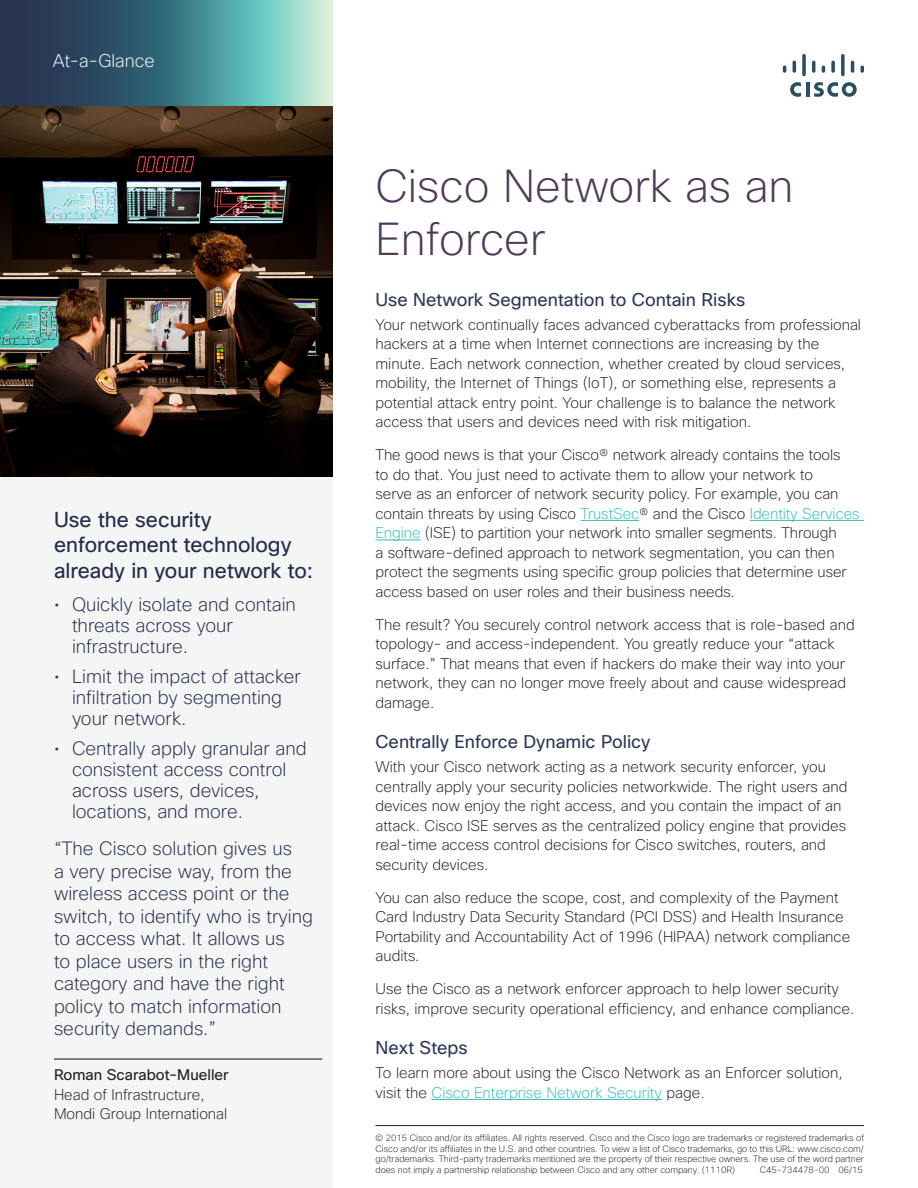
<style>
.page{position:relative;width:918px;height:1188px;background:#fff}
.page>*{position:absolute;margin:0;border:0;box-sizing:border-box;transform-origin:0 0}
.Head_4{font:200 45px/52.5px "Cisco Sans";color:#513a58}
.side_bar_head{font:21px/25.5px "Cisco Sans";color:#26294a}
.Intro_2{font:200 18.75px/22.5px "Cisco Sans";color:#26294a}
.Subhead_1{font:18px "Cisco Sans";color:#2e385c}
.Diagram_title{font:200 18px "Cisco Sans";color:#fff}
.Body_1{font:200 15px/19.5px "Cisco Sans";color:#231f20}
.Diagram_title-2{font:200 15px/19.5px "Cisco Sans";color:#231f20}
.t1{font:200 9px/10.5px "Cisco Sans";letter-spacing:-.005em;color:#231f20;text-align:justify}
.s1{font-weight:400}
.s2{color:#33bdbd}
</style>
<div class="page">
<div style="left:0;top:106px;width:333px;height:1082px;background:#f4f5f5"></div>
<svg style="left:0;top:0;width:333px;height:106px;background:#4e7f8a"></svg>
<hr style="left:581px;top:520px;width:58px;height:1px;background:#33bdbd">
<hr style="left:750px;top:520px;width:114px;height:1px;background:#33bdbd">
<hr style="left:376px;top:540px;width:45px;height:1px;background:#33bdbd">
<hr style="left:432px;top:1099px;width:230px;height:1px;background:#33bdbd">
<hr style="left:806px;top:82px;width:3px;height:15px;background:#294f61">
<svg style="left:790px;top:82px;width:11px;height:15px"></svg>
<svg style="left:814px;top:82px;width:43px;height:15px"></svg>
<svg style="left:783px;top:66px;width:3px;height:7px"></svg>
<svg style="left:793px;top:61px;width:3px;height:12px"></svg>
<svg style="left:802px;top:54px;width:4px;height:22px"></svg>
<svg style="left:812px;top:61px;width:3px;height:12px"></svg>
<svg style="left:822px;top:66px;width:3px;height:7px"></svg>
<svg style="left:831px;top:61px;width:4px;height:12px"></svg>
<svg style="left:841px;top:54px;width:4px;height:22px"></svg>
<svg style="left:851px;top:61px;width:3px;height:12px"></svg>
<svg style="left:860px;top:66px;width:4px;height:7px"></svg>
<img style="left:0;top:106px;width:333px;height:371px">
<hr style="left:54px;top:1059px;width:268px;height:1px;background:#231f20">
<hr style="left:376px;top:1125px;width:488px;height:1px;background:#231f20">
<p class="Diagram_title" style="left:53px;top:50px;width:103px">At-a-Glance</p>
<p class="side_bar_head" style="left:54px;top:507px;width:261px">Use the security enforcement technology already in your network to:</p>
<p class="Intro_2" style="left:72px;top:594px;width:225px;line-height:21px;text-indent:-18px">• Quickly isolate and contain threats across your infrastructure.</p>
<p class="Intro_2" style="left:72px;top:666px;width:230px;line-height:21px;text-indent:-18px">• Limit the impact of attacker infiltration by segmenting your network.</p>
<p class="Intro_2" style="left:72px;top:738px;width:236px;line-height:21px;text-indent:-18px">• Centrally apply granular and consistent access control across users, devices, locations, and more.</p>
<p class="Intro_2" style="left:54px;top:837px;width:260px">“The Cisco solution gives us<br>a very precise way, from the wireless access point or the switch, to identify who is trying to access what. It allows us<br>to place users in the right category and have the right policy to match information security demands.”</p>
<p class="Diagram_title-2" style="left:54px;top:1065px;width:176px"><span class="s1">Roman Scarabot-Mueller<br></span>Head of Infrastructure,<br>Mondi Group International</p>
<p class="Head_4" style="left:376px;top:160px;width:420px">Cisco Network as an<br>Enforcer</p>
<p class="Subhead_1" style="left:376px;top:288px;width:371px">Use Network Segmentation to Contain Risks</p>
<p class="Body_1" style="left:376px;top:315px;width:487px">Your network continually faces advanced cyberattacks from professional hackers at a time when Internet connections are increasing by the minute. Each network connection, whether created by cloud services, mobility, the Internet of Things (IoT), or something else, represents a potential attack entry point. Your challenge is to balance the network access that users and devices need with risk mitigation.</p>
<p class="Body_1" style="left:376px;top:445px;width:486px">The good news is that your Cisco® network already contains the tools<br>to do that. You just need to activate them to allow your network to<br>serve as an enforcer of network security policy. For example, you can contain threats by using Cisco <span class="s2">TrustSec</span>® and the Cisco <span class="s2">Identity Services Engine</span> (ISE) to partition your network into smaller segments. Through<br>a software-defined approach to network segmentation, you can then protect the segments using specific group policies that determine user access based on user roles and their business needs.</p>
<p class="Body_1" style="left:376px;top:615px;width:481px">The result? You securely control network access that is role-based and topology- and access-independent. You greatly reduce your “attack surface.” That means that even if hackers do make their way into your network, they can no longer move freely about and cause widespread damage.</p>
<p class="Subhead_1" style="left:376px;top:731px;width:276px">Centrally Enforce Dynamic Policy</p>
<p class="Body_1" style="left:376px;top:757px;width:474px">With your Cisco network acting as a network security enforcer, you centrally apply your security policies networkwide. The right users and devices now enjoy the right access, and you contain the impact of an attack. Cisco ISE serves as the centralized policy engine that provides real-time access control decisions for Cisco switches, routers, and security devices.</p>
<p class="Body_1" style="left:376px;top:888px;width:476px">You can also reduce the scope, cost, and complexity of the Payment Card Industry Data Security Standard (PCI DSS) and Health Insurance Portability and Accountability Act of 1996 (HIPAA) network compliance audits.</p>
<p class="Body_1" style="left:376px;top:979px;width:480px">Use the Cisco as a network enforcer approach to help lower security risks, improve security operational efficiency, and enhance compliance.</p>
<p class="Subhead_1" style="left:376px;top:1037px;width:94px">Next Steps</p>
<p class="Body_1" style="left:376px;top:1063px;width:469px">To learn more about using the Cisco Network as an Enforcer solution, visit the <span class="s2">Cisco Enterprise Network Security</span> page.</p>
<p class="t1" style="left:376px;top:1133px;width:490px">© 2015 Cisco and/or its affiliates. All rights reserved. Cisco and the Cisco logo are trademarks or registered trademarks of Cisco and/or its affiliates in the U.S. and other countries. To view a list of Cisco trademarks, go to this URL: www.cisco.com/ go/trademarks. Third-party trademarks mentioned are the property of their respective owners. The use of the word partner does not imply a partnership relationship between Cisco and any other company. (1110R)</p>
<p class="t1" style="left:760px;top:1164px;width:105px">C45-734478-00 06/15</p>
</div>
